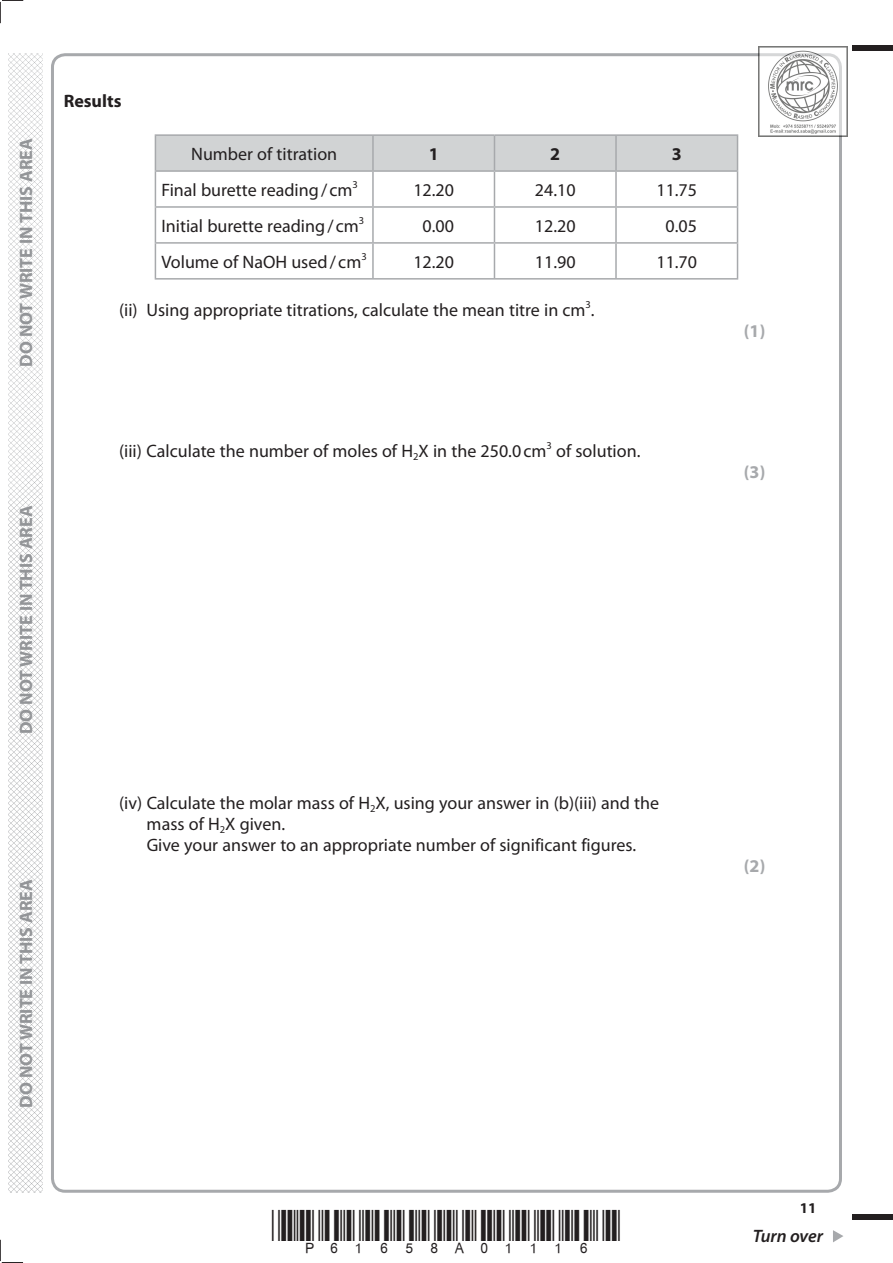
<style>
.page{position:relative;width:893px;height:1263px;background:#fff}
.page>*{position:absolute;margin:0;border:0;box-sizing:border-box;transform-origin:0 0}
.t1{font:18px/21px "Myriad Pro";color:#231f20}
.t2{font:700 18px "Myriad Pro";color:#939598}
.t3{font:700 18px "Myriad Pro";color:#231f20}
.t4{font:700 18px "Myriad Pro";color:#a7a9ac}
.t5{font:italic 600 18px "Myriad Pro";letter-spacing:-.005em;color:#231f20}
.t6{font:700 15px "Myriad Pro";color:#231f20}
.t7{font:10.5px "Myriad Pro";color:#231f20}
.s1{font-size:18px}
</style>
<div class="page">
<div style="left:853px;top:45px;width:40px;height:5px;background:#231f20"></div>
<div style="left:853px;top:1214px;width:40px;height:6px;background:#231f20"></div>
<svg style="left:833px;top:1230px;width:10px;height:12px"></svg>
<svg style="left:0;top:0;width:23px;height:23px"></svg>
<svg style="left:0;top:1240px;width:23px;height:23px"></svg>
<img style="left:8px;top:53px;width:34px;height:1140px">
<div style="left:156px;top:136px;width:581px;height:34px;background:#d1d3d4"></div>
<hr style="left:155px;top:134px;width:218px;height:2px;background:#a7a9ac">
<hr style="left:155px;top:136px;width:1px;height:34px;background:#a7a9ac">
<hr style="left:373px;top:134px;width:121px;height:2px;background:#a7a9ac">
<hr style="left:372px;top:136px;width:2px;height:34px;background:#a7a9ac">
<hr style="left:494px;top:134px;width:122px;height:2px;background:#a7a9ac">
<hr style="left:494px;top:136px;width:1px;height:34px;background:#a7a9ac">
<hr style="left:616px;top:134px;width:122px;height:2px;background:#a7a9ac">
<hr style="left:615px;top:136px;width:2px;height:34px;background:#a7a9ac">
<hr style="left:737px;top:136px;width:1px;height:34px;background:#a7a9ac">
<hr style="left:155px;top:170px;width:218px;height:2px;background:#a7a9ac">
<hr style="left:155px;top:172px;width:1px;height:34px;background:#a7a9ac">
<hr style="left:373px;top:170px;width:121px;height:2px;background:#a7a9ac">
<hr style="left:372px;top:172px;width:2px;height:34px;background:#a7a9ac">
<hr style="left:494px;top:170px;width:122px;height:2px;background:#a7a9ac">
<hr style="left:494px;top:172px;width:1px;height:34px;background:#a7a9ac">
<hr style="left:616px;top:170px;width:122px;height:2px;background:#a7a9ac">
<hr style="left:615px;top:172px;width:2px;height:34px;background:#a7a9ac">
<hr style="left:737px;top:172px;width:1px;height:34px;background:#a7a9ac">
<hr style="left:155px;top:206px;width:218px;height:2px;background:#a7a9ac">
<hr style="left:155px;top:208px;width:1px;height:34px;background:#a7a9ac">
<hr style="left:373px;top:206px;width:121px;height:2px;background:#a7a9ac">
<hr style="left:372px;top:208px;width:2px;height:34px;background:#a7a9ac">
<hr style="left:494px;top:206px;width:122px;height:2px;background:#a7a9ac">
<hr style="left:494px;top:208px;width:1px;height:34px;background:#a7a9ac">
<hr style="left:616px;top:206px;width:122px;height:2px;background:#a7a9ac">
<hr style="left:615px;top:208px;width:2px;height:34px;background:#a7a9ac">
<hr style="left:737px;top:208px;width:1px;height:34px;background:#a7a9ac">
<hr style="left:155px;top:242px;width:218px;height:2px;background:#a7a9ac">
<hr style="left:155px;top:244px;width:1px;height:34px;background:#a7a9ac">
<hr style="left:373px;top:242px;width:121px;height:2px;background:#a7a9ac">
<hr style="left:372px;top:244px;width:2px;height:34px;background:#a7a9ac">
<hr style="left:494px;top:242px;width:122px;height:2px;background:#a7a9ac">
<hr style="left:494px;top:244px;width:1px;height:34px;background:#a7a9ac">
<hr style="left:616px;top:242px;width:122px;height:2px;background:#a7a9ac">
<hr style="left:615px;top:244px;width:2px;height:34px;background:#a7a9ac">
<hr style="left:737px;top:244px;width:1px;height:34px;background:#a7a9ac">
<hr style="left:155px;top:278px;width:583px;height:2px;background:#a7a9ac">
<img style="left:758px;top:47px;width:89px;height:89px">
<p class="t2" style="left:19px;top:367px;width:230px;rotate:-90deg">DO NOT WRITE IN THIS AREA</p>
<p class="t2" style="left:19px;top:734px;width:230px;rotate:-90deg">DO NOT WRITE IN THIS AREA</p>
<p class="t2" style="left:19px;top:1108px;width:230px;rotate:-90deg">DO NOT WRITE IN THIS AREA</p>
<p class="t3" style="left:64px;top:94px;width:59px">Results</p>
<p class="t1" style="left:191px;top:144px;width:148px">Number of titration</p>
<p class="t3" style="left:429px;top:147px;width:11px">1</p>
<p class="t3" style="left:550px;top:147px;width:11px">2</p>
<p class="t3" style="left:672px;top:147px;width:11px">3</p>
<p class="t1" style="left:161px;top:180px;width:198px">Final burette reading / cm<sup>3</sup></p>
<p class="t1" style="left:413px;top:180px;width:42px">12.20</p>
<p class="t1" style="left:535px;top:180px;width:42px">24.10</p>
<p class="t1" style="left:656px;top:180px;width:42px">11.75</p>
<p class="t1" style="left:161px;top:216px;width:204px">Initial burette reading / cm<sup>3</sup></p>
<p class="t1" style="left:422px;top:216px;width:33px">0.00</p>
<p class="t1" style="left:535px;top:216px;width:42px">12.20</p>
<p class="t1" style="left:665px;top:216px;width:33px">0.05</p>
<p class="t1" style="left:161px;top:252px;width:201px">Volume of NaOH used / cm</p>
<p class="t7" style="left:361px;top:252px;width:7px">3</p>
<p class="t1" style="left:413px;top:252px;width:42px">12.20</p>
<p class="t1" style="left:535px;top:252px;width:42px">11.90</p>
<p class="t1" style="left:656px;top:252px;width:42px">11.70</p>
<p class="t1" style="left:119px;top:301px;width:468px">(ii) Using appropriate titrations, calculate the mean titre in cm</p>
<p class="t7" style="left:585px;top:300px;width:11px">3<span class="s1">.</span></p>
<p class="t1" style="left:119px;top:442px;width:523px">(iii) Calculate the number of moles of H<sub>2</sub>X in the 250.0 cm<sup>3</sup> of solution.</p>
<p class="t1" style="left:147px;top:794px;width:514px;text-indent:-28px">(iv) Calculate the molar mass of H<sub>2</sub>X, using your answer in (b)(iii) and the mass of H<sub>2</sub>X given.<br>Give your answer to an appropriate number of significant figures.</p>
<p class="t4" style="left:744px;top:324px;width:23px">(1)</p>
<p class="t4" style="left:744px;top:465px;width:23px">(3)</p>
<p class="t4" style="left:744px;top:859px;width:23px">(2)</p>
<p class="t6" style="left:800px;top:1202px;width:18px">11</p>
<p class="t5" style="left:753px;top:1226px;width:72px">Turn over</p>
</div>
